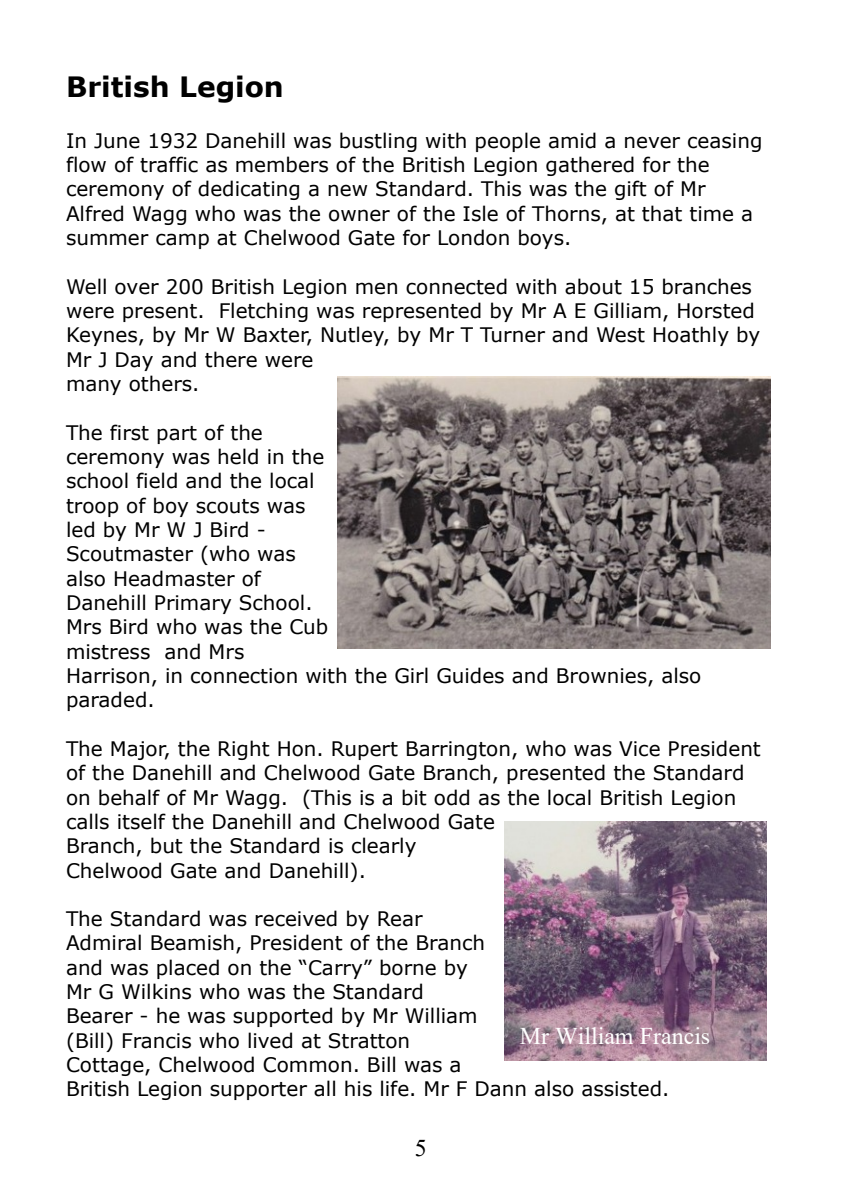
<style>
.page{position:relative;width:842px;height:1191px;background:#fff}
.page>*{position:absolute;margin:0;border:0;box-sizing:border-box;transform-origin:0 0}
.t1{font:700 28px "Verdana";color:#000}
.t2{font:24px "Times New Roman";color:#fff}
.t3{font:24px "Times New Roman";color:#000}
.t4{font:20px/24.4px "Verdana";color:#000}
</style>
<div class="page">
<img style="left:338px;top:376px;width:432px;height:273px">
<img style="left:505px;top:821px;width:262px;height:239px">
<h1 class="t1" style="left:66px;top:76px;width:219px">British Legion</h1>
<p class="t4" style="left:66px;top:130px;width:698px">In June 1932 Danehill was bustling with people amid a never ceasing flow of traffic as members of the British Legion gathered for the ceremony of dedicating a new Standard. This was the gift of Mr Alfred Wagg who was the owner of the Isle of Thorns, at that time a summer camp at Chelwood Gate for London boys.</p>
<p class="t4" style="left:66px;top:276px;width:696px">Well over 200 British Legion men connected with about 15 branches were present. Fletching was represented by Mr A E Gilliam, Horsted Keynes, by Mr W Baxter, Nutley, by Mr T Turner and West Hoathly by Mr J Day and there were<br>many others.</p>
<p class="t4" style="left:66px;top:422px;width:637px">The first part of the<br>ceremony was held in the<br>school field and the local<br>troop of boy scouts was<br>led by Mr W J Bird -<br>Scoutmaster (who was<br>also Headmaster of<br>Danehill Primary School.<br>Mrs Bird who was the Cub<br>mistress and Mrs<br>Harrison, in connection with the Girl Guides and Brownies, also paraded.</p>
<p class="t4" style="left:66px;top:738px;width:696px">The Major, the Right Hon. Rupert Barrington, who was Vice President of the Danehill and Chelwood Gate Branch, presented the Standard on behalf of Mr Wagg. (This is a bit odd as the local British Legion calls itself the Danehill and Chelwood Gate<br>Branch, but the Standard is clearly<br>Chelwood Gate and Danehill).</p>
<p class="t4" style="left:66px;top:908px;width:605px">The Standard was received by Rear<br>Admiral Beamish, President of the Branch<br>and was placed on the “Carry” borne by<br>Mr G Wilkins who was the Standard<br>Bearer - he was supported by Mr William<br>(Bill) Francis who lived at Stratton<br>Cottage, Chelwood Common. Bill was a<br>British Legion supporter all his life. Mr F Dann also assisted.</p>
<p class="t2" style="left:520px;top:1027px;width:192px">Mr William Francis</p>
<p class="t3" style="left:415px;top:1139px;width:13px">5</p>
</div>
